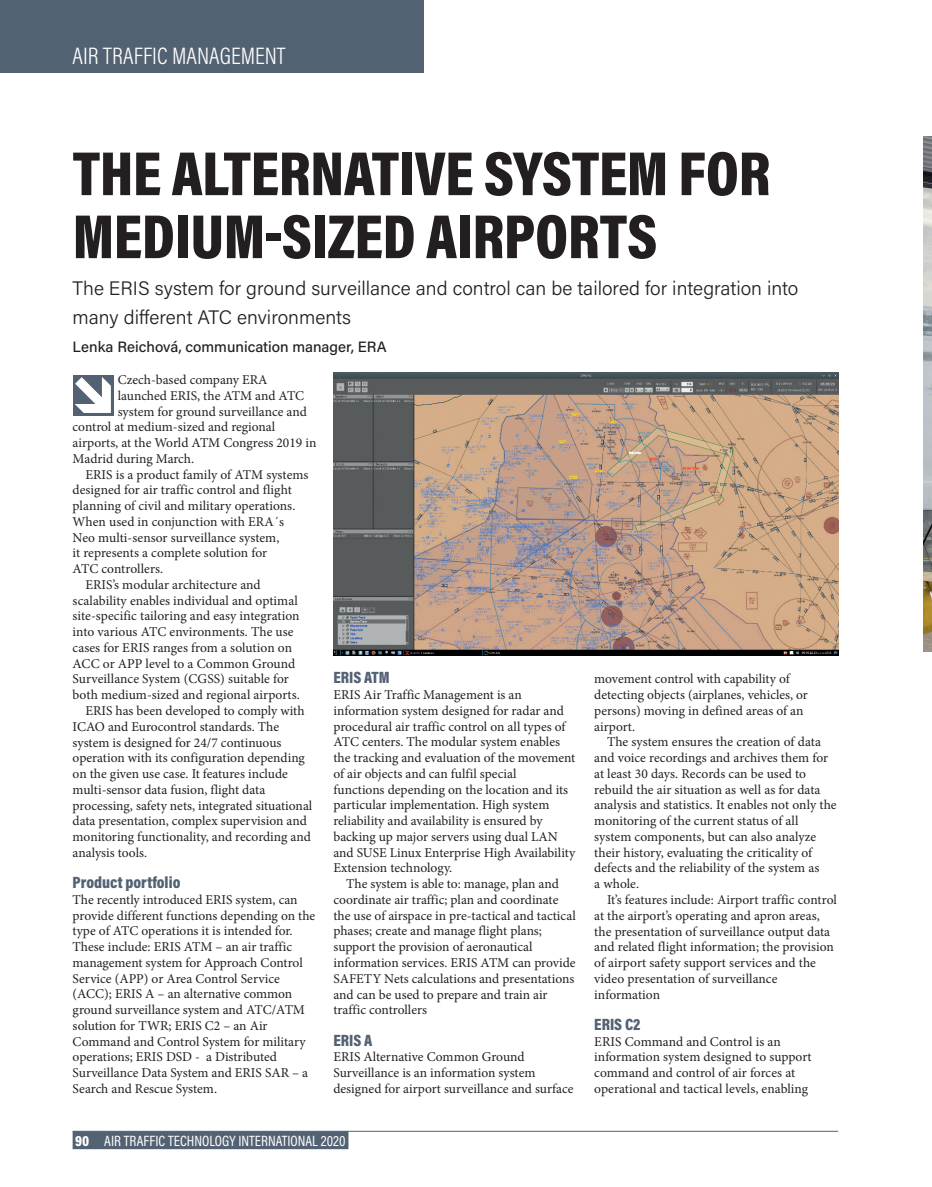
<style>
.page{position:relative;width:932px;height:1187px;background:#fff}
.page>*{position:absolute;margin:0;border:0;box-sizing:border-box;transform-origin:0 0}
.t1{font:900 63px/63px "Acumin Pro Cond";letter-spacing:-.005em;color:#231f20}
.t2{font:300 24px "Acumin Pro Cond";color:#fff}
.t3{font:300 19.5px/28.5px "Acumin Pro";color:#231f20}
.t4{font:900 16.5px "Acumin Pro Cond";color:#536273}
.t5{font:15px "Acumin Pro Cond";color:#fff}
.t6{font:500 15px "Acumin Pro";color:#231f20}
.t7{font:13.5px/15.8px "Minion Pro";color:#231f20}
.s1{font-weight:900}
</style>
<div class="page">
<hr style="left:73px;top:1131px;width:765px;height:1px;background:#536273">
<div style="left:73px;top:1131px;width:275px;height:18px;background:#536273"></div>
<div style="left:0;top:0;width:423px;height:73px;background:#536273"></div>
<div style="left:73px;top:375px;width:40px;height:41px;background:#536273"></div>
<svg style="left:75px;top:377px;width:36px;height:36px"></svg>
<img style="left:923px;top:136px;width:9px;height:516px">
<img style="left:333px;top:372px;width:505px;height:284px">
<p class="t2" style="left:73px;top:40px;width:214px">AIR TRAFFIC MANAGEMENT</p>
<p class="t1" style="left:73px;top:140px;width:699px">THE ALTERNATIVE SYSTEM FOR<br>MEDIUM-SIZED AIRPORTS</p>
<p class="t3" style="left:73px;top:273px;width:727px">The ERIS system for ground surveillance and control can be tailored for integration into many different ATC environments</p>
<p class="t6" style="left:73px;top:336px;width:316px">Lenka Reichová, communication manager, ERA</p>
<p class="t7" style="left:118px;top:372px;width:151px">Czech-based company ERA</p>
<p class="t7" style="left:118px;top:388px;width:188px">launched ERIS, the ATM and ATC</p>
<p class="t7" style="left:118px;top:404px;width:191px">system for ground surveillance and</p>
<p class="t7" style="left:73px;top:419px;width:204px">control at medium-sized and regional</p>
<p class="t7" style="left:73px;top:435px;width:245px">airports, at the World ATM Congress 2019 in</p>
<p class="t7" style="left:73px;top:451px;width:123px">Madrid during March.</p>
<p class="t7" style="left:85px;top:467px;width:225px">ERIS is a product family of ATM systems</p>
<p class="t7" style="left:73px;top:482px;width:221px">designed for air traffic control and flight</p>
<p class="t7" style="left:73px;top:498px;width:224px">planning of civil and military operations.</p>
<p class="t7" style="left:73px;top:514px;width:213px">When used in conjunction with ERA´s</p>
<p class="t7" style="left:73px;top:530px;width:208px">Neo multi-sensor surveillance system,</p>
<p class="t7" style="left:73px;top:545px;width:196px">it represents a complete solution for</p>
<p class="t7" style="left:73px;top:561px;width:92px">ATC controllers.</p>
<p class="t7" style="left:85px;top:577px;width:177px">ERIS’s modular architecture and</p>
<p class="t7" style="left:73px;top:593px;width:227px">scalability enables individual and optimal</p>
<p class="t7" style="left:73px;top:608px;width:228px">site-specific tailoring and easy integration</p>
<p class="t7" style="left:73px;top:624px;width:223px">into various ATC environments. The use</p>
<p class="t7" style="left:73px;top:640px;width:221px">cases for ERIS ranges from a solution on</p>
<p class="t7" style="left:73px;top:656px;width:224px">ACC or APP level to a Common Ground</p>
<p class="t7" style="left:73px;top:671px;width:218px">Surveillance System (CGSS) suitable for</p>
<p class="t7" style="left:73px;top:687px;width:229px">both medium-sized and regional airports.</p>
<p class="t7" style="left:85px;top:703px;width:221px">ERIS has been developed to comply with</p>
<p class="t7" style="left:73px;top:719px;width:208px">ICAO and Eurocontrol standards. The</p>
<p class="t7" style="left:73px;top:734px;width:210px">system is designed for 24/7 continuous</p>
<p class="t7" style="left:73px;top:750px;width:234px">operation with its configuration depending</p>
<p class="t7" style="left:73px;top:766px;width:217px">on the given use case. It features include</p>
<p class="t7" style="left:73px;top:782px;width:194px">multi-sensor data fusion, flight data</p>
<p class="t7" style="left:73px;top:797px;width:241px">processing, safety nets, integrated situational</p>
<p class="t7" style="left:73px;top:813px;width:236px">data presentation, complex supervision and</p>
<p class="t7" style="left:73px;top:829px;width:240px">monitoring functionality, and recording and</p>
<p class="t7" style="left:73px;top:845px;width:76px">analysis tools.</p>
<p class="t4" style="left:73px;top:872px;width:109px">Product portfolio</p>
<p class="t7" style="left:73px;top:892px;width:244px">The recently introduced ERIS system, can provide different functions depending on the type of ATC operations it is intended for.<br>These include: ERIS ATM – an air traffic management system for Approach Control Service (APP) or Area Control Service (ACC); ERIS A – an alternative common ground surveillance system and ATC/ATM solution for TWR; ERIS C2 – an Air Command and Control System for military operations; ERIS DSD - a Distributed Surveillance Data System and ERIS SAR – a Search and Rescue System.</p>
<p class="t4" style="left:333px;top:667px;width:58px">ERIS ATM</p>
<p class="t7" style="left:333px;top:687px;width:190px">ERIS Air Traffic Management is an</p>
<p class="t7" style="left:333px;top:703px;width:232px">information system designed for radar and</p>
<p class="t7" style="left:333px;top:719px;width:234px">procedural air traffic control on all types of</p>
<p class="t7" style="left:333px;top:734px;width:228px">ATC centers. The modular system enables</p>
<p class="t7" style="left:333px;top:750px;width:243px">the tracking and evaluation of the movement</p>
<p class="t7" style="left:333px;top:766px;width:185px">of air objects and can fulfil special</p>
<p class="t7" style="left:333px;top:782px;width:236px">functions depending on the location and its</p>
<p class="t7" style="left:333px;top:797px;width:217px">particular implementation. High system</p>
<p class="t7" style="left:333px;top:813px;width:211px">reliability and availability is ensured by</p>
<p class="t7" style="left:333px;top:829px;width:226px">backing up major servers using dual LAN</p>
<p class="t7" style="left:333px;top:845px;width:243px">and SUSE Linux Enterprise High Availability</p>
<p class="t7" style="left:333px;top:860px;width:120px">Extension technology.</p>
<p class="t7" style="left:346px;top:876px;width:214px">The system is able to: manage, plan and</p>
<p class="t7" style="left:333px;top:892px;width:226px">coordinate air traffic; plan and coordinate</p>
<p class="t7" style="left:333px;top:908px;width:244px">the use of airspace in pre-tactical and tactical</p>
<p class="t7" style="left:333px;top:923px;width:210px">phases; create and manage flight plans;</p>
<p class="t7" style="left:333px;top:939px;width:201px">support the provision of aeronautical</p>
<p class="t7" style="left:333px;top:955px;width:244px">information services. ERIS ATM can provide</p>
<p class="t7" style="left:333px;top:971px;width:242px">SAFETY Nets calculations and presentations</p>
<p class="t7" style="left:333px;top:986px;width:216px">and can be used to prepare and train air</p>
<p class="t7" style="left:333px;top:1002px;width:95px">traffic controllers</p>
<p class="t4" style="left:333px;top:1029px;width:40px">ERIS A</p>
<p class="t7" style="left:333px;top:1049px;width:242px">ERIS Alternative Common Ground<br>Surveillance is an information system designed for airport surveillance and surface</p>
<p class="t5" style="left:75px;top:1131px;width:272px"><span class="s1">90</span> AIR TRAFFIC TECHNOLOGY INTERNATIONAL 2020</p>
<p class="t7" style="left:594px;top:671px;width:197px">movement control with capability of</p>
<p class="t7" style="left:594px;top:687px;width:215px">detecting objects (airplanes, vehicles, or</p>
<p class="t7" style="left:594px;top:703px;width:211px">persons) moving in defined areas of an</p>
<p class="t7" style="left:594px;top:719px;width:42px">airport.</p>
<p class="t7" style="left:607px;top:734px;width:215px">The system ensures the creation of data</p>
<p class="t7" style="left:594px;top:750px;width:235px">and voice recordings and archives them for</p>
<p class="t7" style="left:594px;top:766px;width:213px">at least 30 days. Records can be used to</p>
<p class="t7" style="left:594px;top:782px;width:228px">rebuild the air situation as well as for data</p>
<p class="t7" style="left:594px;top:797px;width:244px">analysis and statistics. It enables not only the</p>
<p class="t7" style="left:594px;top:813px;width:206px">monitoring of the current status of all</p>
<p class="t7" style="left:594px;top:829px;width:223px">system components, but can also analyze</p>
<p class="t7" style="left:594px;top:845px;width:219px">their history, evaluating the criticality of</p>
<p class="t7" style="left:594px;top:860px;width:227px">defects and the reliability of the system as</p>
<p class="t7" style="left:594px;top:876px;width:46px">a whole.</p>
<p class="t7" style="left:607px;top:892px;width:231px">It’s features include: Airport traffic control</p>
<p class="t7" style="left:594px;top:908px;width:227px">at the airport’s operating and apron areas,</p>
<p class="t7" style="left:594px;top:923px;width:237px">the presentation of surveillance output data</p>
<p class="t7" style="left:594px;top:939px;width:241px">and related flight information; the provision</p>
<p class="t7" style="left:594px;top:955px;width:223px">of airport safety support services and the</p>
<p class="t7" style="left:594px;top:971px;width:185px">video presentation of surveillance</p>
<p class="t7" style="left:594px;top:986px;width:67px">information</p>
<p class="t4" style="left:594px;top:1013px;width:48px">ERIS C2</p>
<p class="t7" style="left:594px;top:1034px;width:219px">ERIS Command and Control is an information system designed to support command and control of air forces at operational and tactical levels, enabling</p>
</div>
